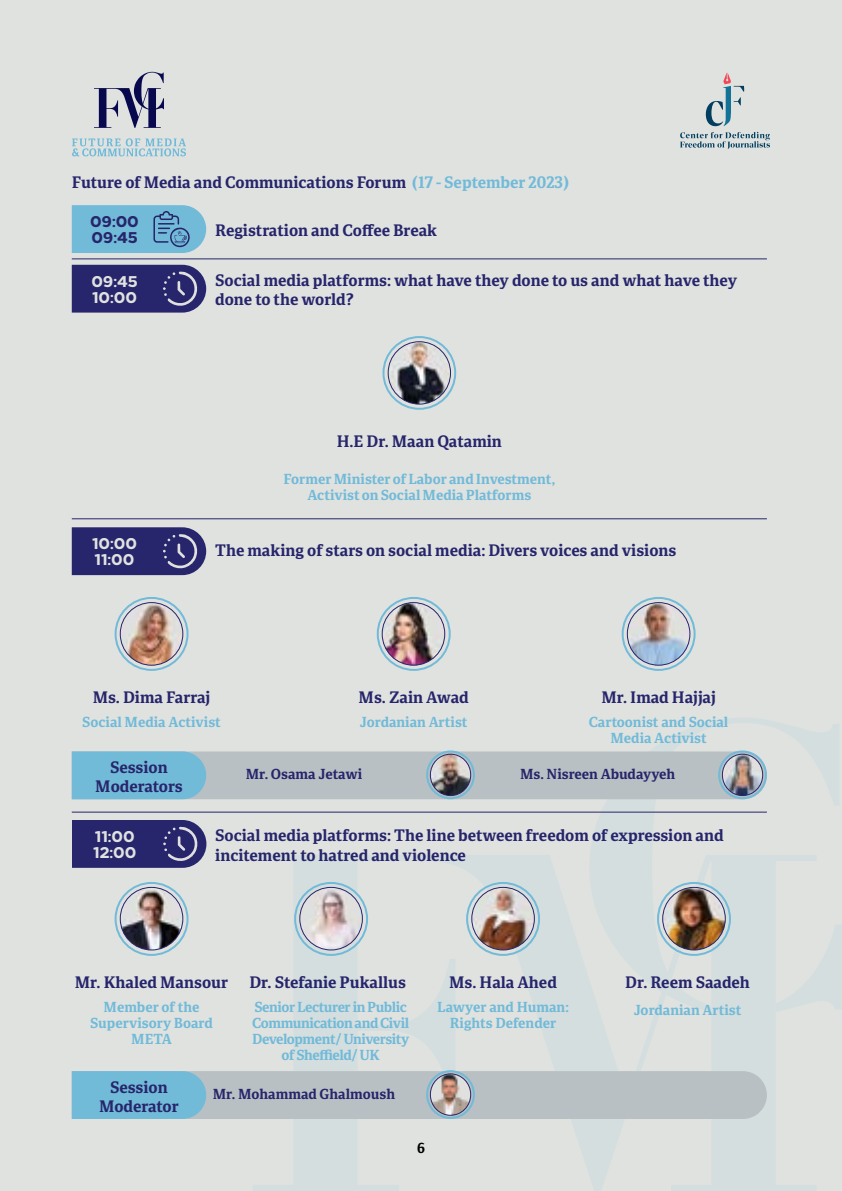
<style>
.page{position:relative;width:842px;height:1191px;background:#e0e2e0}
.page>*{position:absolute;margin:0;border:0;box-sizing:border-box;transform-origin:0 0}
.t1{font:700 16px/19.2px "Portada ARA";color:#27256b}
.t2{font:800 16px/16px "Loew Next Arabic";color:#e0e2e0}
.t3{font:800 16px/16px "Loew Next Arabic";color:#27256b}
.t4{font:700 14px/16px "Portada ARA";color:#71bad8;text-align:center}
.t5{font:700 14px/16px "Portada ARA";letter-spacing:-.03em;color:#71bad8;text-align:center}
.t6{font:700 14px "Portada ARA";color:#27256b}
.t7{font:700 14px "Portada ARA";color:#000}
.s1{color:#71bad8}
</style>
<div class="page">
<svg style="left:589px;top:718px;width:253px;height:291px"></svg>
<svg style="left:253px;top:855px;width:564px;height:336px"></svg>
<svg style="left:706px;top:72px;width:38px;height:54px"></svg>
<svg style="left:680px;top:132px;width:90px;height:17px"></svg>
<svg style="left:94px;top:72px;width:70px;height:56px"></svg>
<svg style="left:72px;top:138px;width:114px;height:18px"></svg>
<div style="left:382px;top:336px;width:74px;height:74px;border:2px solid #71bad8;border-radius:50%"></div>
<div style="left:115px;top:882px;width:74px;height:74px;border:2px solid #71bad8;border-radius:50%"></div>
<div style="left:115px;top:597px;width:74px;height:74px;border:2px solid #71bad8;border-radius:50%"></div>
<div style="left:294px;top:882px;width:74px;height:74px;border:2px solid #71bad8;border-radius:50%"></div>
<div style="left:377px;top:597px;width:74px;height:74px;border:2px solid #71bad8;border-radius:50%"></div>
<div style="left:466px;top:882px;width:74px;height:74px;border:2px solid #71bad8;border-radius:50%"></div>
<div style="left:622px;top:597px;width:74px;height:74px;border:2px solid #71bad8;border-radius:50%"></div>
<div style="left:657px;top:882px;width:74px;height:74px;border:2px solid #71bad8;border-radius:50%"></div>
<img style="left:388px;top:342px;width:62px;height:62px;border-radius:31px">
<div style="left:388px;top:341px;width:63px;height:63px;border:1px solid #27256b;border-radius:50%"></div>
<img style="left:120px;top:602px;width:63px;height:63px;border-radius:31px">
<div style="left:120px;top:602px;width:63px;height:63px;border:1px solid #27256b;border-radius:50%"></div>
<svg style="left:72px;top:751px;width:695px;height:48px;background:#a8bec7"></svg>
<svg style="left:72px;top:1071px;width:695px;height:48px;background:#a9bec7"></svg>
<svg style="left:72px;top:205px;width:134px;height:48px;background:#71b4d2"></svg>
<hr style="left:72px;top:258px;width:695px;height:1px;background:#27256b">
<hr style="left:72px;top:518px;width:695px;height:1px;background:#27256b">
<hr style="left:72px;top:811px;width:695px;height:1px;background:#27256b">
<svg style="left:72px;top:265px;width:134px;height:47px;background:#343273"></svg>
<svg style="left:72px;top:527px;width:134px;height:48px;background:#353474"></svg>
<svg style="left:72px;top:820px;width:134px;height:48px;background:#353373"></svg>
<img style="left:382px;top:602px;width:63px;height:63px;border-radius:31px">
<div style="left:382px;top:602px;width:63px;height:63px;border:1px solid #27256b;border-radius:50%"></div>
<img style="left:627px;top:602px;width:63px;height:63px;border-radius:31px">
<div style="left:627px;top:602px;width:63px;height:63px;border:1px solid #27256b;border-radius:50%"></div>
<img style="left:430px;top:754px;width:41px;height:41px;border-radius:20px">
<div style="left:430px;top:754px;width:41px;height:42px;border:1px solid #27256b;border-radius:50%"></div>
<img style="left:722px;top:754px;width:41px;height:41px;border-radius:20px">
<div style="left:722px;top:754px;width:41px;height:42px;border:1px solid #27256b;border-radius:50%"></div>
<img style="left:120px;top:887px;width:63px;height:63px;border-radius:31px">
<div style="left:120px;top:887px;width:63px;height:63px;border:1px solid #27256b;border-radius:50%"></div>
<img style="left:300px;top:887px;width:62px;height:63px;border-radius:31px">
<div style="left:300px;top:887px;width:63px;height:63px;border:1px solid #27256b;border-radius:50%"></div>
<img style="left:472px;top:887px;width:62px;height:63px;border-radius:31px">
<div style="left:472px;top:887px;width:63px;height:63px;border:1px solid #27256b;border-radius:50%"></div>
<img style="left:663px;top:887px;width:62px;height:63px;border-radius:31px">
<div style="left:662px;top:887px;width:63px;height:63px;border:1px solid #27256b;border-radius:50%"></div>
<img style="left:430px;top:1073px;width:41px;height:42px;border-radius:20px">
<div style="left:430px;top:1073px;width:41px;height:42px;border:1px solid #27256b;border-radius:50%"></div>
<p class="t1" style="left:72px;top:173px;width:499px">Future of Media and Communications Forum <span class="s1">(17 - September 2023)</span></p>
<p class="t1" style="left:215px;top:221px;width:223px">Registration and Coffee Break</p>
<p class="t1" style="left:215px;top:271px;width:523px">Social media platforms: what have they done to us and what have they done to the world?</p>
<p class="t3" style="left:90px;top:215px;width:50px">09:00<br>09:45</p>
<p class="t2" style="left:92px;top:274px;width:47px">09:45<br>10:00</p>
<p class="t1" style="left:337px;top:432px;width:167px">H.E Dr. Maan Qatamin</p>
<p class="t2" style="left:92px;top:537px;width:46px">10:00<br>11:00</p>
<p class="t4" style="left:283px;top:471px;width:273px">Former Minister of Labor and Investment,<br>Activist on Social Media Platforms</p>
<p class="t1" style="left:215px;top:540px;width:463px">The making of stars on social media: Divers voices and visions</p>
<p class="t1" style="left:93px;top:688px;width:119px">Ms. Dima Farraj</p>
<p class="t4" style="left:82px;top:714px;width:140px">Social Media Activist</p>
<p class="t1" style="left:95px;top:758px;width:89px;text-align:center">Session<br>Moderators</p>
<p class="t1" style="left:359px;top:688px;width:112px">Ms. Zain Awad</p>
<p class="t4" style="left:360px;top:714px;width:109px">Jordanian Artist</p>
<p class="t6" style="left:246px;top:766px;width:118px">Mr. Osama Jetawi</p>
<p class="t1" style="left:601px;top:688px;width:116px">Mr. Imad Hajjaj</p>
<p class="t4" style="left:589px;top:714px;width:141px">Cartoonist and Social<br>Media Activist</p>
<p class="t6" style="left:520px;top:766px;width:157px">Ms. Nisreen Abudayyeh</p>
<p class="t2" style="left:93px;top:829px;width:45px">11:00<br>12:00</p>
<p class="t1" style="left:215px;top:826px;width:510px">Social media platforms: The line between freedom of expression and incitement to hatred and violence</p>
<p class="t1" style="left:75px;top:973px;width:155px">Mr. Khaled Mansour</p>
<p class="t4" style="left:90px;top:999px;width:124px">Member of the<br>Supervisory Board<br>META</p>
<p class="t1" style="left:249px;top:973px;width:158px">Dr. Stefanie Pukallus</p>
<p class="t5" style="left:252px;top:999px;width:159px">Senior Lecturer in Public<br>Communication and Civil<br>Development/ University of Sheffield/ UK</p>
<p class="t1" style="left:99px;top:1077px;width:81px;text-align:center">Session<br>Moderator</p>
<p class="t6" style="left:213px;top:1086px;width:184px">Mr. Mohammad Ghalmoush</p>
<p class="t7" style="left:417px;top:1140px;width:9px">6</p>
<p class="t1" style="left:449px;top:973px;width:109px">Ms. Hala Ahed</p>
<p class="t1" style="left:625px;top:973px;width:126px">Dr. Reem Saadeh</p>
<p class="t4" style="left:437px;top:999px;width:133px">Lawyer and Human:</p>
<p class="t4" style="left:634px;top:1002px;width:109px">Jordanian Artist</p>
<p class="t4" style="left:450px;top:1015px;width:108px">Rights Defender</p>
</div>
